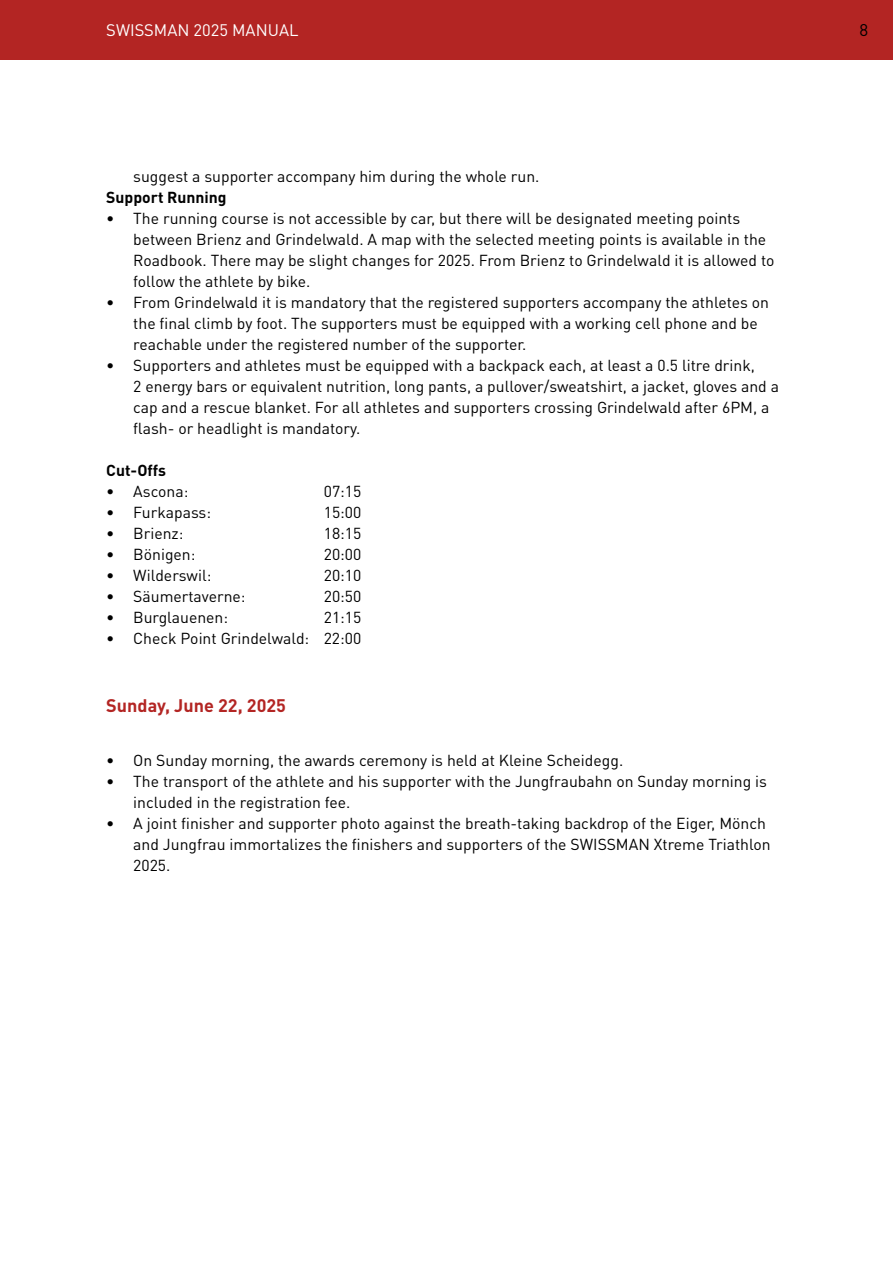
<style>
.page{position:relative;width:893px;height:1263px;background:#fff}
.page>*{position:absolute;margin:0;border:0;box-sizing:border-box;transform-origin:0 0}
.t1{font:700 18px "DIN Pro";color:#b32523}
.t2{font:16.8px "DIN Pro";color:#000}
.t3{font:16.5px "DIN Pro";color:#fff}
.t4{font:15.75px/21px "DIN Pro";color:#000}
.t5{font:700 15.75px "DIN Pro";color:#000}
</style>
<div class="page">
<div style="left:0;top:0;width:893px;height:60px;background:#b32523"></div>
<p class="t3" style="left:106px;top:19px;width:194px">SWISSMAN 2025 MANUAL</p>
<p class="t2" style="left:859px;top:19px;width:10px">8</p>
<p class="t4" style="left:133px;top:165px;width:408px">suggest a supporter accompany him during the whole run.</p>
<p class="t5" style="left:106px;top:187px;width:122px">Support Running</p>
<p class="t4" style="left:133px;top:207px;width:643px;text-indent:-27px">• The running course is not accessible by car, but there will be designated meeting points between Brienz and Grindelwald. A map with the selected meeting points is available in the Roadbook. There may be slight changes for 2025. From Brienz to Grindelwald it is allowed to follow the athlete by bike.</p>
<p class="t4" style="left:133px;top:291px;width:637px;text-indent:-27px">• From Grindelwald it is mandatory that the registered supporters accompany the athletes on the final climb by foot. The supporters must be equipped with a working cell phone and be reachable under the registered number of the supporter.</p>
<p class="t4" style="left:133px;top:354px;width:647px;text-indent:-27px">• Supporters and athletes must be equipped with a backpack each, at least a 0.5 litre drink,<br>2 energy bars or equivalent nutrition, long pants, a pullover/sweatshirt, a jacket, gloves and a cap and a rescue blanket. For all athletes and supporters crossing Grindelwald after 6PM, a flash- or headlight is mandatory.</p>
<p class="t5" style="left:106px;top:460px;width:61px">Cut-Offs</p>
<p class="t4" style="left:106px;top:480px;width:84px">• Ascona:</p>
<p class="t4" style="left:324px;top:480px;width:39px">07:15</p>
<p class="t4" style="left:106px;top:501px;width:106px">• Furkapass:</p>
<p class="t4" style="left:324px;top:501px;width:39px">15:00</p>
<p class="t4" style="left:106px;top:522px;width:79px">• Brienz:</p>
<p class="t4" style="left:324px;top:522px;width:39px">18:15</p>
<p class="t4" style="left:106px;top:543px;width:91px">• Bönigen:</p>
<p class="t4" style="left:324px;top:543px;width:39px">20:00</p>
<p class="t4" style="left:106px;top:564px;width:107px">• Wilderswil:</p>
<p class="t4" style="left:324px;top:564px;width:39px">20:10</p>
<p class="t4" style="left:106px;top:585px;width:141px">• Säumertaverne:</p>
<p class="t4" style="left:324px;top:585px;width:39px">20:50</p>
<p class="t4" style="left:106px;top:606px;width:123px">• Burglauenen:</p>
<p class="t4" style="left:324px;top:606px;width:39px">21:15</p>
<p class="t4" style="left:106px;top:627px;width:257px">• Check Point Grindelwald: 22:00</p>
<p class="t1" style="left:106px;top:693px;width:181px">Sunday, June 22, 2025</p>
<p class="t4" style="left:106px;top:750px;width:518px">• On Sunday morning, the awards ceremony is held at Kleine Scheidegg.</p>
<p class="t4" style="left:133px;top:771px;width:635px;text-indent:-27px">• The transport of the athlete and his supporter with the Jungfraubahn on Sunday morning is included in the registration fee.</p>
<p class="t4" style="left:133px;top:813px;width:639px;text-indent:-27px">• A joint finisher and supporter photo against the breath-taking backdrop of the Eiger, Mönch and Jungfrau immortalizes the finishers and supporters of the SWISSMAN Xtreme Triathlon<br>2025.</p>
</div>
